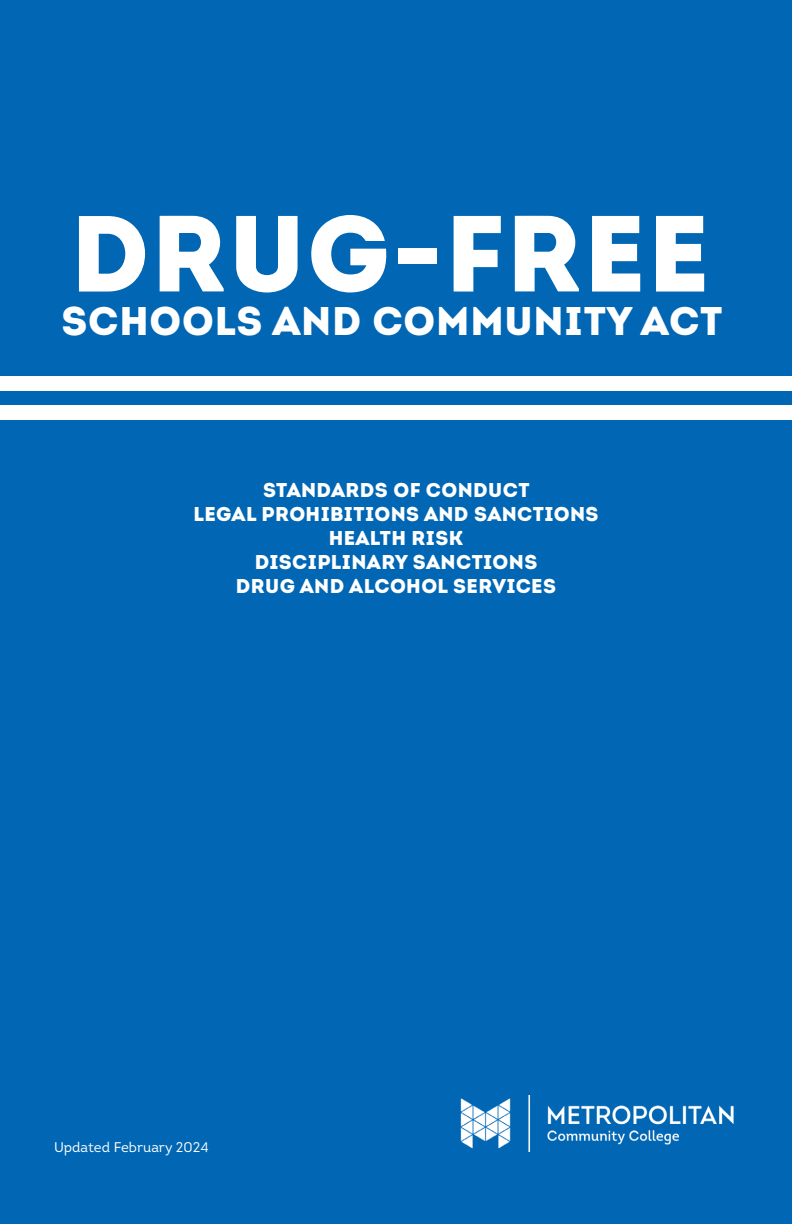
<style>
.page{position:relative;width:792px;height:1224px;background:#0166b3}
.page>*{position:absolute;margin:0;border:0;box-sizing:border-box;transform-origin:0 0}
.t1{font:900 108px "Intro";letter-spacing:.02em;color:#fff}
.t2{font:900 40px "Intro";letter-spacing:.02em;color:#fff}
.t3{font:900 20px "Intro";letter-spacing:.02em;color:#fff}
.t4{font:14px "Intro";color:#fff}
</style>
<div class="page">
<img style="left:460px;top:1095px;width:274px;height:57px">
<div style="left:0;top:376px;width:792px;height:14px;background:#fff"></div>
<div style="left:0;top:405px;width:792px;height:14px;background:#fff"></div>
<p class="t1" style="left:71px;top:183px;width:640px">DRUG-FREE</p>
<p class="t2" style="left:62px;top:294px;width:663px">SCHOOLS AND COMMUNITY ACT</p>
<p class="t3" style="left:263px;top:477px;width:268px">STANDARDS OF CONDUCT</p>
<p class="t3" style="left:193px;top:501px;width:407px">LEGAL PROHIBITIONS AND SANCTIONS</p>
<p class="t3" style="left:329px;top:525px;width:136px">HEALTH RISK</p>
<p class="t3" style="left:255px;top:549px;width:284px">DISCIPLINARY SANCTIONS</p>
<p class="t3" style="left:236px;top:573px;width:322px">DRUG AND ALCOHOL SERVICES</p>
<p class="t4" style="left:54px;top:1139px;width:156px">Updated February 2024</p>
</div>
